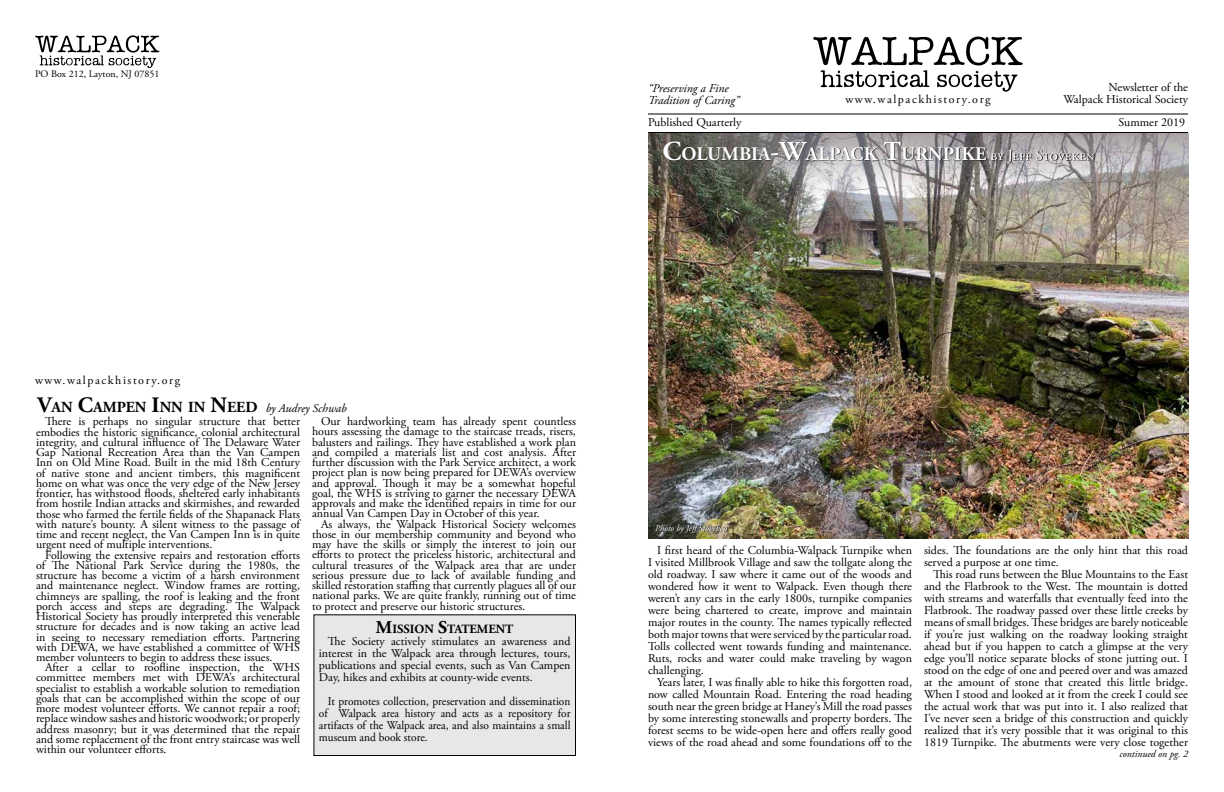
<style>
.page{position:relative;width:1224px;height:792px;background:#fff}
.page>*{position:absolute;margin:0;border:0;box-sizing:border-box;transform-origin:0 0}
.t1{font:700 19.3px "Adobe Garamond Pro";color:#fff}
.t2{font:700 15.4px "Adobe Garamond Pro";color:#000}
.t3{font:700 12.6px "Adobe Garamond Pro";color:#000}
.t4{font:12px/10.2px "Adobe Garamond Pro";letter-spacing:-.005em;color:#000;text-align:justify}
.t5{font:12px/12px "Adobe Garamond Pro";letter-spacing:-.005em;color:#000;text-align:justify;scale:.95 1}
.t6{font:italic 12px/12px "Adobe Garamond Pro";color:#000}
.t7{font:10px "Adobe Garamond Pro";color:#000}
.t8{font:italic 10px "Adobe Garamond Pro";color:#000}
.t9{font:italic 9px "Adobe Garamond Pro";color:#fff}
.s1{font-size:27.6px}
.s2{font-weight:400;font-size:15px}
.s3{font-size:22px}
.s4{font-weight:400;font-style:italic;font-size:12px}
.s5{font-size:18px}
</style>
<div class="page">
<img style="left:648px;top:133px;width:540px;height:405px">
<hr style="left:648px;top:114px;width:540px;height:1px;background:#000">
<hr style="left:648px;top:132px;width:540px;height:1px;background:#000">
<svg style="left:35px;top:35px;width:125px;height:33px"></svg>
<svg style="left:813px;top:36px;width:210px;height:56px"></svg>
<div style="left:314px;top:615px;width:262px;height:141px;background:#e6e7e8"></div>
<div style="left:313px;top:614px;width:263px;height:142px;border:1px solid #000"></div>
<svg style="left:664px;top:141px;width:431px;height:22px;background:#727070"></svg>
<div style="left:656px;top:525px;width:72px;height:8px;background:#000;opacity:.95"></div>
<p class="t7" style="left:35px;top:68px;width:126px">PO Box 212, Layton, NJ 07851</p>
<p class="t4" style="left:1063px;top:81px;width:126px;line-height:12px;text-align:right">Newsletter of the<br>Walpack Historical Society</p>
<p class="t6" style="left:648px;top:82px;width:93px">“Preserving a Fine<br>Tradition of Caring”</p>
<p class="t4" style="left:845px;top:95px;width:147px">www.walpackhistory.org</p>
<p class="t4" style="left:648px;top:118px;width:95px">Published Quarterly</p>
<p class="t4" style="left:1119px;top:118px;width:68px">Summer 2019</p>
<h1 class="t1" style="left:662px;top:142px;width:434px"><span class="s1">C</span>OLUMBIA<span class="s1">-W</span>ALPACK <span class="s1">T</span>URNPIKE <span class="s2">by Jeff Stoveken</span></h1>
<p class="t4" style="left:35px;top:376px;width:147px">www.walpackhistory.org</p>
<p class="t2" style="left:37px;top:398px;width:311px"><span class="s3">V</span>AN <span class="s3">C</span>AMPEN <span class="s3">I</span>NN IN <span class="s3">N</span>EED <span class="s4">by Audrey Schwab</span></p>
<p class="t4" style="left:312px;top:417px;width:266px;text-indent:9px">Our hardworking team has already spent countless hours assessing the damage to the staircase treads, risers, balusters and railings. They have established a work plan and compiled a materials list and cost analysis. After further discussion with the Park Service architect, a work project plan is now being prepared for DEWA’s overview and approval. Though it may be a somewhat hopeful goal, the WHS is striving to garner the necessary DEWA approvals and make the identified repairs in time for our annual Van Campen Day in October of this year.</p>
<p class="t4" style="left:312px;top:519px;width:266px;text-indent:9px">As always, the Walpack Historical Society welcomes those in our membership community and beyond who may have the skills or simply the interest to join our efforts to protect the priceless historic, architectural and cultural treasures of the Walpack area that are under serious pressure due to lack of available funding and skilled restoration staffing that currently plagues all of our national parks. We are quite frankly, running out of time to protect and preserve our historic structures.</p>
<p class="t4" style="left:36px;top:417px;width:267px;text-indent:9px">There is perhaps no singular structure that better embodies the historic significance, colonial architectural integrity, and cultural influence of The Delaware Water Gap National Recreation Area than the Van Campen Inn on Old Mine Road. Built in the mid 18th Century of native stone and ancient timbers, this magnificent home on what was once the very edge of the New Jersey frontier, has withstood floods, sheltered early inhabitants from hostile Indian attacks and skirmishes, and rewarded those who farmed the fertile fields of the Shapanack Flats with nature’s bounty. A silent witness to the passage of time and recent neglect, the Van Campen Inn is in quite urgent need of multiple interventions.</p>
<p class="t4" style="left:36px;top:550px;width:266px;text-indent:9px">Following the extensive repairs and restoration efforts of The National Park Service during the 1980s, the structure has become a victim of a harsh environment and maintenance neglect. Window frames are rotting, chimneys are spalling, the roof is leaking and the front porch access and steps are degrading. The Walpack Historical Society has proudly interpreted this venerable structure for decades and is now taking an active lead in seeing to necessary remediation efforts. Partnering with DEWA, we have established a committee of WHS member volunteers to begin to address these issues.</p>
<p class="t4" style="left:36px;top:663px;width:266px;text-indent:9px">After a cellar to roofline inspection, the WHS committee members met with DEWA’s architectural specialist to establish a workable solution to remediation goals that can be accomplished within the scope of our more modest volunteer efforts. We cannot repair a roof; replace window sashes and historic woodwork; or properly address masonry; but it was determined that the repair and some replacement of the front entry staircase was well within our volunteer efforts.</p>
<p class="t3" style="left:376px;top:622px;width:139px"><span class="s5">M</span>ISSION <span class="s5">S</span>TATEMENT</p>
<p class="t4" style="left:319px;top:636px;width:253px;line-height:12px;text-indent:9px">The Society actively stimulates an awareness and interest in the Walpack area through lectures, tours, publications and special events, such as Van Campen Day, hikes and exhibits at county-wide events.</p>
<p class="t5" style="left:319px;top:696px;width:266px;text-indent:9px">It promotes collection, preservation and dissemination of Walpack area history and acts as a repository for artifacts of the Walpack area, and also maintains a small museum and book store.</p>
<p class="t9" style="left:655px;top:522px;width:74px">Photo by JeffStoveken</p>
<p class="t4" style="left:648px;top:545px;width:266px;line-height:12px;text-indent:9px">I first heard of the Columbia-Walpack Turnpike when I visited Millbrook Village and saw the tollgate along the old roadway. I saw where it came out of the woods and wondered how it went to Walpack. Even though there weren’t any cars in the early 1800s, turnpike companies were being chartered to create, improve and maintain major routes in the county. The names typically reflected both major towns that were serviced by the particular road.<br>Tolls collected went towards funding and maintenance.<br>Ruts, rocks and water could make traveling by wagon challenging.</p>
<p class="t4" style="left:648px;top:677px;width:266px;line-height:12px;text-indent:9px">Years later, I was finally able to hike this forgotten road, now called Mountain Road. Entering the road heading south near the green bridge at Haney’s Mill the road passes by some interesting stonewalls and property borders. The forest seems to be wide-open here and offers really good views of the road ahead and some foundations off to the</p>
<p class="t4" style="left:924px;top:545px;width:265px;line-height:12px">sides. The foundations are the only hint that this road served a purpose at one time.</p>
<p class="t4" style="left:924px;top:569px;width:266px;line-height:12px;text-indent:9px">This road runs between the Blue Mountains to the East and the Flatbrook to the West. The mountain is dotted with streams and waterfalls that eventually feed into the Flatbrook. The roadway passed over these little creeks by means of small bridges. These bridges are barely noticeable if you’re just walking on the roadway looking straight ahead but if you happen to catch a glimpse at the very edge you’ll notice separate blocks of stone jutting out. I stood on the edge of one and peered over and was amazed at the amount of stone that created this little bridge.<br>When I stood and looked at it from the creek I could see the actual work that was put into it. I also realized that I’ve never seen a bridge of this construction and quickly realized that it’s very possible that it was original to this 1819 Turnpike. The abutments were very close together</p>
<p class="t8" style="left:1119px;top:748px;width:70px">continued on pg. 2</p>
</div>
